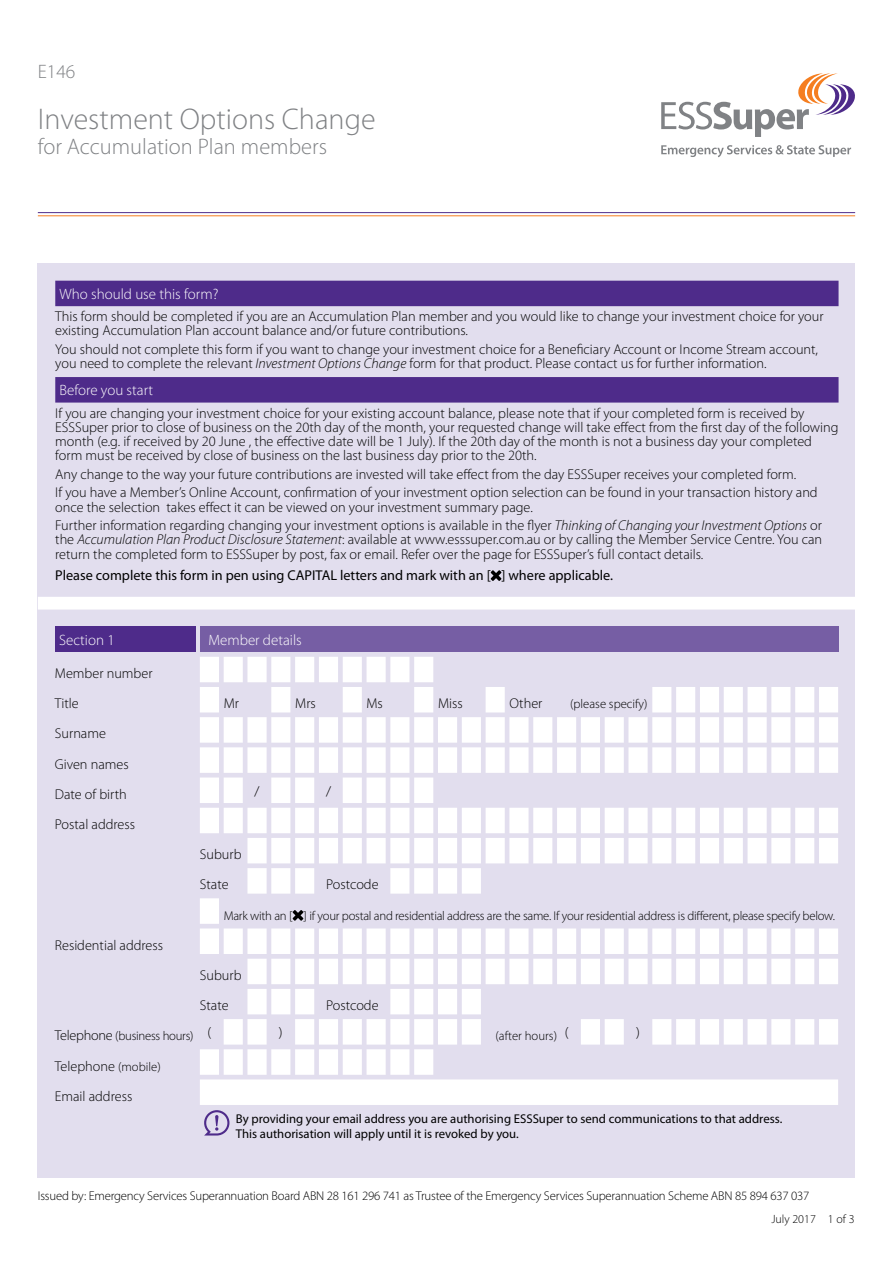
<style>
.page{position:relative;width:893px;height:1263px;background:#fff}
.page>*{position:absolute;margin:0;border:0;box-sizing:border-box;transform-origin:0 0}
.t1{font:300 30px "Myriad Pro";color:#808285}
.t2{font:300 22.5px "Myriad Pro";color:#808285}
.t3{font:300 19.5px "Myriad Pro";color:#808285}
.t4{font:300 15px "Myriad Pro";color:#fff}
.t5{font:300 14.25px/14.2px "Myriad Pro";color:#000}
.t6{font:14.25px "Myriad Pro";color:#000}
.t7{font:300 12.75px "Myriad Pro";letter-spacing:-.015em;color:#000}
.t8{font:12.75px/15.3px "Myriad Pro";color:#000}
.t9{font:300 12px "Myriad Pro";color:#000}
.s1{font-style:italic}
.s2{font-size:14.25px}
.s3{font-size:12.75px}
</style>
<div class="page">
<div style="left:38px;top:264px;width:817px;height:914px;background:#e2deee"></div>
<svg style="left:661px;top:73px;width:194px;height:64px"></svg>
<svg style="left:661px;top:145px;width:190px;height:12px"></svg>
<hr style="left:38px;top:212px;width:817px;height:1px;background:#4e2b8a">
<hr style="left:38px;top:215px;width:817px;height:1px;background:#f57e20">
<svg style="left:55px;top:281px;width:783px;height:122px"></svg>
<div style="left:38px;top:597px;width:817px;height:12px;background:#fff"></div>
<svg style="left:491px;top:570px;width:10px;height:11px"></svg>
<div style="left:55px;top:627px;width:140px;height:25px;background:#4e2b8a"></div>
<div style="left:200px;top:627px;width:638px;height:25px;background:#765ea4"></div>
<svg style="left:200px;top:657px;width:638px;height:448px"></svg>
<svg style="left:293px;top:910px;width:10px;height:11px"></svg>
<svg style="left:204px;top:1110px;width:26px;height:25px"></svg>
<h3 class="t3" style="left:38px;top:60px;width:39px">E146</h3>
<h1 class="t1" style="left:38px;top:101px;width:339px">Investment Options Change</h1>
<h2 class="t2" style="left:38px;top:133px;width:291px">for Accumulation Plan members</h2>
<p class="t4" style="left:60px;top:285px;width:160px">Who should use this form?</p>
<p class="t5" style="left:55px;top:309px;width:770px">This form should be completed if you are an Accumulation Plan member and you would like to change your investment choice for your existing Accumulation Plan account balance and/or future contributions.</p>
<p class="t5" style="left:55px;top:342px;width:764px">You should not complete this form if you want to change your investment choice for a Beneficiary Account or Income Stream account, you need to complete the relevant <span class="s1">Investment Options Change</span> form for that product. Please contact us for further information.</p>
<p class="t4" style="left:60px;top:381px;width:95px">Before you start</p>
<p class="t5" style="left:55px;top:405px;width:785px">If you are changing your investment choice for your existing account balance, please note that if your completed form is received by ESSSuper prior to close of business on the 20th day of the month, your requested change will take effect from the first day of the following month (e.g. if received by 20 June , the effective date will be 1 July). If the 20th day of the month is not a business day your completed form must be received by close of business on the last business day prior to the 20th.</p>
<p class="t5" style="left:55px;top:465px;width:764px;line-height:18.5px">Any change to the way your future contributions are invested will take effect from the day ESSSuper receives your completed form.<br>If you have a Member’s Online Account, confirmation of your investment option selection can be found in your transaction history and</p>
<p class="t5" style="left:55px;top:497px;width:768px;line-height:18.5px">once the selection takes effect it can be viewed on your investment summary page.<br>Further information regarding changing your investment options is available in the flyer <span class="s1">Thinking of Changing your Investment Options</span> or</p>
<p class="t5" style="left:55px;top:532px;width:768px">the <span class="s1">Accumulation Plan Product Disclosure Statement</span>: available at www.esssuper.com.au or by calling the Member Service Centre. You can return the completed form to ESSSuper by post, fax or email. Refer over the page for ESSSuper’s full contact details.</p>
<p class="t6" style="left:55px;top:566px;width:559px">Please complete this form in pen using CAPITAL letters and mark with an [ ] where applicable.</p>
<p class="t4" style="left:59px;top:631px;width:57px">Section 1</p>
<p class="t4" style="left:208px;top:631px;width:95px">Member details</p>
<p class="t5" style="left:55px;top:658px;width:99px;line-height:30.2px">Member number<br>Title</p>
<p class="t5" style="left:224px;top:696px;width:17px">Mr</p>
<p class="t5" style="left:295px;top:696px;width:22px">Mrs</p>
<p class="t5" style="left:367px;top:696px;width:18px">Ms</p>
<p class="t5" style="left:438px;top:696px;width:26px">Miss</p>
<p class="t5" style="left:509px;top:696px;width:35px">Other</p>
<p class="t7" style="left:570px;top:696px;width:79px">(please specify)</p>
<p class="t5" style="left:55px;top:718px;width:75px;line-height:30.2px">Surname<br>Given names<br>Date of birth</p>
<p class="t5" style="left:55px;top:817px;width:82px">Postal address</p>
<p class="t5" style="left:55px;top:938px;width:110px">Residential address</p>
<p class="t5" style="left:255px;top:784px;width:7px">/</p>
<p class="t5" style="left:326px;top:784px;width:7px">/</p>
<p class="t5" style="left:200px;top:839px;width:43px;line-height:30.2px">Suburb<br>State</p>
<p class="t5" style="left:326px;top:877px;width:54px">Postcode</p>
<p class="t7" style="left:224px;top:908px;width:613px">Mark with an [ ] if your postal and residential address are the same. If your residential address is different, please specify below.</p>
<p class="t5" style="left:200px;top:960px;width:43px;line-height:30.2px">Suburb<br>State</p>
<p class="t5" style="left:326px;top:998px;width:54px">Postcode</p>
<p class="t7" style="left:55px;top:1028px;width:158px"><span class="s2">Telephone</span> (business hours) <sup>(</sup></p>
<p class="t5" style="left:279px;top:1025px;width:5px">)</p>
<p class="t7" style="left:496px;top:1028px;width:74px">(after hours) <sup>(</sup></p>
<p class="t5" style="left:636px;top:1025px;width:5px">)</p>
<p class="t5" style="left:55px;top:1050px;width:107px;line-height:30.2px">Telephone <span class="s3">(mobile)<br></span>Email address</p>
<p class="t8" style="left:236px;top:1111px;width:548px">By providing your email address you are authorising ESSSuper to send communications to that address.<br>This authorisation will apply until it is revoked by you.</p>
<p class="t7" style="left:38px;top:1188px;width:773px">Issued by: Emergency Services Superannuation Board ABN 28 161 296 741 as Trustee of the Emergency Services Superannuation Scheme ABN 85 894 637 037</p>
<p class="t9" style="left:771px;top:1211px;width:85px">July 2017 1 of 3</p>
</div>
